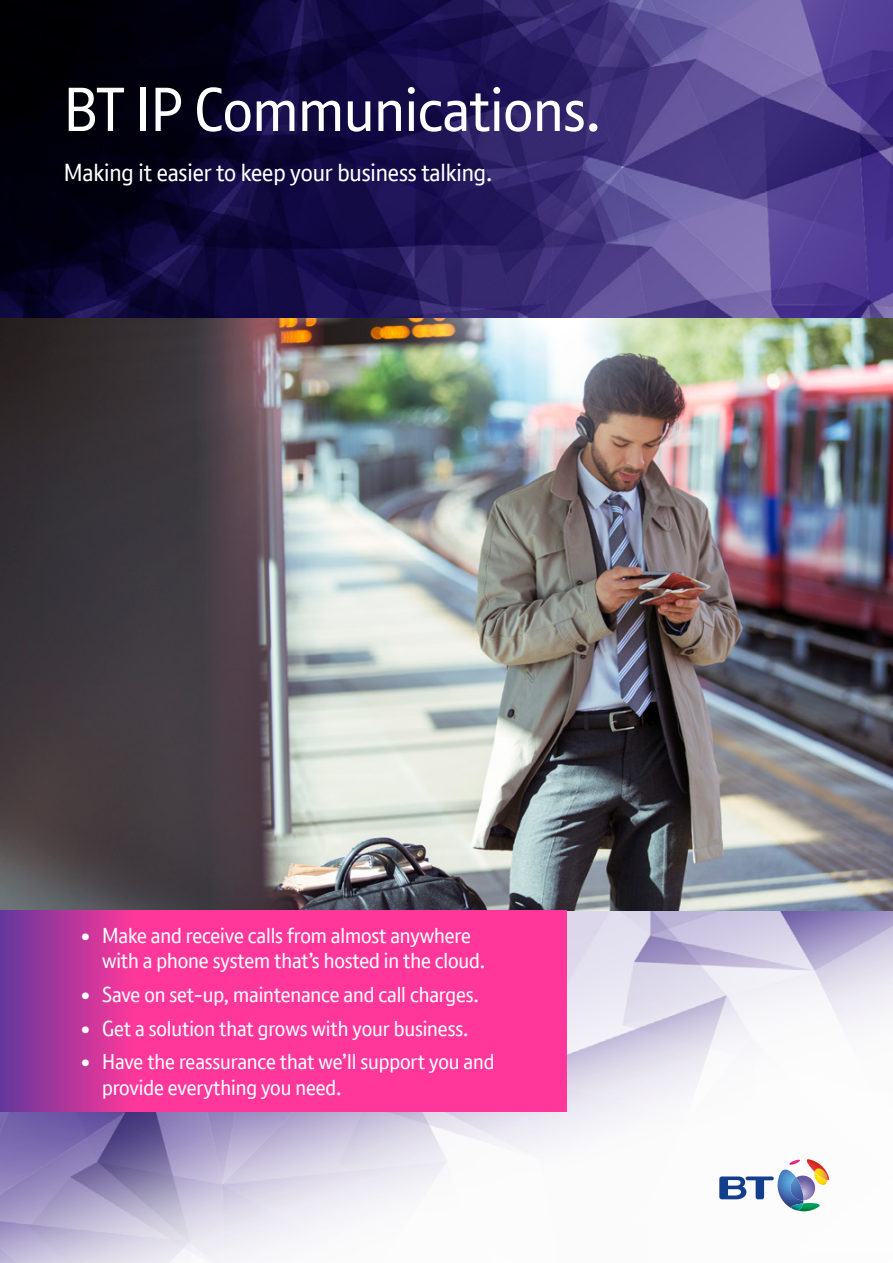
<style>
.page{position:relative;width:893px;height:1263px;background:#fff}
.page>*{position:absolute;margin:0;border:0;box-sizing:border-box;transform-origin:0 0}
.t1{font:60px "BT Font";letter-spacing:-.005em;color:#fff}
.t2{font:24px "BT Font";letter-spacing:-.005em;color:#fff}
.t3{font:21px/25.2px "BT Font";letter-spacing:-.005em;color:#fff}
</style>
<div class="page">
<img style="left:0;top:0;width:893px;height:319px">
<img style="left:0;top:910px;width:893px;height:353px">
<svg style="left:719px;top:1159px;width:110px;height:52px"></svg>
<img style="left:0;top:319px;width:893px;height:591px">
<svg style="left:0;top:910px;width:567px;height:202px;background:#eb379b"></svg>
<h1 class="t1" style="left:64px;top:71px;width:539px">BT IP Communications.</h1>
<p class="t2" style="left:64px;top:157px;width:430px">Making it easier to keep your business talking.</p>
<p class="t3" style="left:102px;top:923px;width:385px;text-indent:-21px">• Make and receive calls from almost anywhere with a phone system that’s hosted in the cloud.</p>
<p class="t3" style="left:81px;top:982px;width:400px">• Save on set-up, maintenance and call charges.</p>
<p class="t3" style="left:81px;top:1015px;width:389px">• Get a solution that grows with your business.</p>
<p class="t3" style="left:102px;top:1049px;width:394px;text-indent:-21px">• Have the reassurance that we’ll support you and provide everything you need.</p>
</div>
